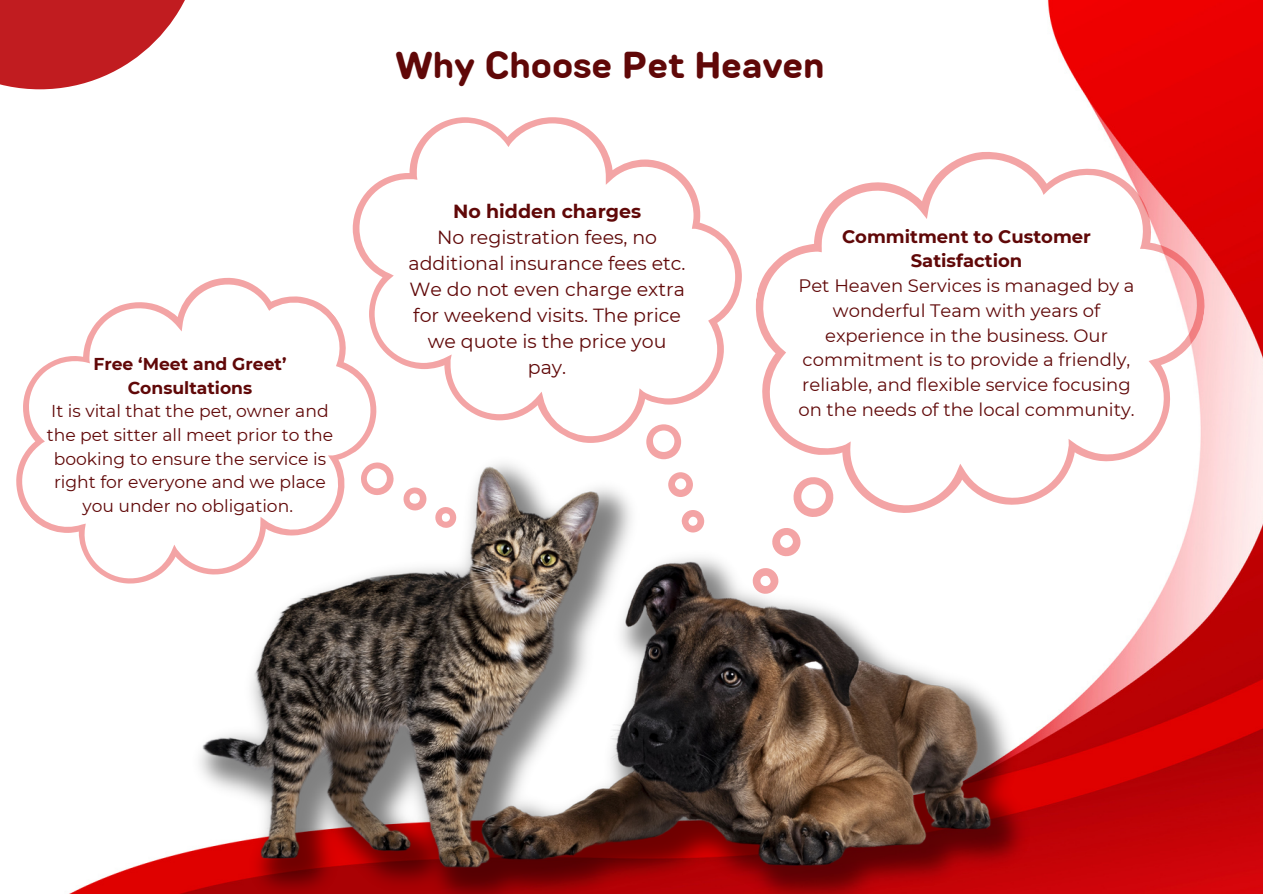
<style>
.page{position:relative;width:1263px;height:894px;background:#fff}
.page>*{position:absolute;margin:0;border:0;box-sizing:border-box;transform-origin:0 0}
.t1{font:700 37.35px "TT Rounds Neue";color:#600808}
.t2{font:18.9px/26.1px "Montserrat";color:#600808;text-align:center}
.t3{font:700 18.9px "Montserrat";color:#600808}
.t4{font:18px/24.8px "Montserrat";color:#600808;text-align:center}
.t5{font:700 18px/24.8px "Montserrat";color:#600808;text-align:center}
.t6{font:17.1px/23.5px "Montserrat";color:#600808;text-align:center}
.t7{font:700 17.1px "Montserrat";color:#600808}
</style>
<div class="page">
<img style="left:31px;top:0;width:1232px;height:893px">
<svg style="left:0;top:0;width:202px;height:89px;fill:#c11c20"></svg>
<img style="left:148px;top:446px;width:924px;height:447px">
<svg style="left:725px;top:117px;width:499px;height:439px"></svg>
<svg style="left:770px;top:474px;width:66px;height:84px"></svg>
<svg style="left:751px;top:566px;width:29px;height:29px"></svg>
<svg style="left:16px;top:201px;width:417px;height:465px"></svg>
<svg style="left:354px;top:456px;width:107px;height:76px"></svg>
<svg style="left:353px;top:117px;width:388px;height:326px"></svg>
<svg style="left:646px;top:424px;width:35px;height:35px"></svg>
<svg style="left:668px;top:472px;width:25px;height:25px"></svg>
<svg style="left:682px;top:510px;width:22px;height:22px"></svg>
<p class="t7" style="left:93px;top:353px;width:195px">Free ‘Meet and Greet’</p>
<p class="t7" style="left:128px;top:377px;width:126px">Consultations</p>
<p class="t6" style="left:47px;top:399px;width:288px">It is vital that the pet, owner and the pet sitter all meet prior to the booking to ensure the service is right for everyone and we place you under no obligation.</p>
<p class="t1" style="left:396px;top:40px;width:431px">Why Choose Pet Heaven</p>
<p class="t3" style="left:453px;top:199px;width:190px">No hidden charges</p>
<p class="t2" style="left:409px;top:224px;width:279px">No registration fees, no additional insurance fees etc.<br>We do not even charge extra for weekend visits. The price we quote is the price you pay.</p>
<p class="t5" style="left:842px;top:224px;width:250px">Commitment to Customer<br>Satisfaction</p>
<p class="t4" style="left:798px;top:273px;width:338px">Pet Heaven Services is managed by a wonderful Team with years of experience in the business. Our commitment is to provide a friendly, reliable, and flexible service focusing on the needs of the local community.</p>
</div>
